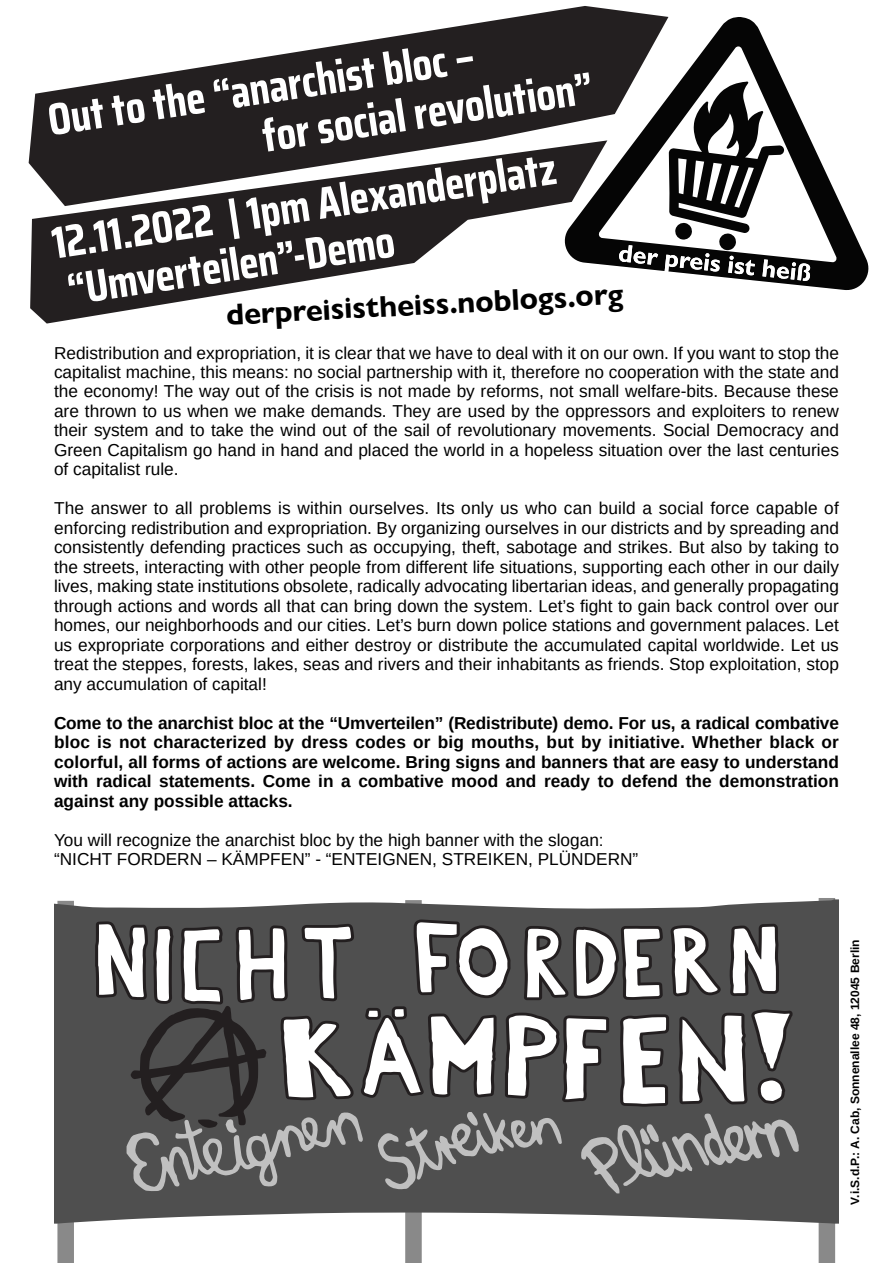
<style>
.page{position:relative;width:893px;height:1263px;background:#fff}
.page>*{position:absolute;margin:0;border:0;box-sizing:border-box;transform-origin:0 0}
.t1{font:700 45px/47.2px "Saira Condensed";color:#fff}
.t2{font:700 30px "Gill Sans Nova";color:#000}
.t3{font:17.25px/19.5px "Liberation Sans";color:#000;text-align:justify}
.t4{font:700 17.25px/19.5px "Liberation Sans";color:#000;text-align:justify}
.t5{font:700 12px "Liberation Sans";color:#000}
</style>
<div class="page">
<svg style="left:819px;top:898px;width:16px;height:365px"></svg>
<svg style="left:57px;top:1223px;width:17px;height:40px"></svg>
<div style="left:54px;top:899px;width:785px;height:324px;background:#4f4f4f"></div>
<svg style="left:95px;top:900px;width:704px;height:363px"></svg>
<svg style="left:30px;top:206px;width:518px;height:118px;fill:#231f20"></svg>
<svg style="left:29px;top:6px;width:639px;height:200px;fill:#231f20"></svg>
<svg style="left:563px;top:17px;width:306px;height:273px"></svg>
<svg style="left:619px;top:245px;width:39px;height:20px"></svg>
<svg style="left:665px;top:82px;width:145px;height:199px"></svg>
<h1 class="t1" style="left:251px;top:64px;width:336px;line-height:49.3px;text-indent:-209px;rotate:-9deg">Out to the “anarchist bloc –<br>for social revolution”</h1>
<h1 class="t1" style="left:49px;top:222px;width:511px;rotate:-9deg">12.11.2022 | 1pm Alexanderplatz “Umverteilen”-Demo</h1>
<h2 class="t2" style="left:225px;top:296px;width:399px;rotate:-3deg">derpreisistheiss.noblogs.org</h2>
<p class="t3" style="left:54px;top:343px;width:786px">Redistribution and expropriation, it is clear that we have to deal with it on our own. If you want to stop the capitalist machine, this means: no social partnership with it, therefore no cooperation with the state and the economy! The way out of the crisis is not made by reforms, not small welfare-bits. Because these are thrown to us when we make demands. They are used by the oppressors and exploiters to renew their system and to take the wind out of the sail of revolutionary movements. Social Democracy and Green Capitalism go hand in hand and placed the world in a hopeless situation over the last centuries of capitalist rule.</p>
<p class="t3" style="left:54px;top:499px;width:786px">The answer to all problems is within ourselves. Its only us who can build a social force capable of enforcing redistribution and expropriation. By organizing ourselves in our districts and by spreading and consistently defending practices such as occupying, theft, sabotage and strikes. But also by taking to the streets, interacting with other people from different life situations, supporting each other in our daily lives, making state institutions obsolete, radically advocating libertarian ideas, and generally propagating through actions and words all that can bring down the system. Let’s fight to gain back control over our homes, our neighborhoods and our cities. Let’s burn down police stations and government palaces. Let us expropriate corporations and either destroy or distribute the accumulated capital worldwide. Let us treat the steppes, forests, lakes, seas and rivers and their inhabitants as friends. Stop exploitation, stop any accumulation of capital!</p>
<p class="t4" style="left:54px;top:713px;width:786px">Come to the anarchist bloc at the “Umverteilen” (Redistribute) demo. For us, a radical combative bloc is not characterized by dress codes or big mouths, but by initiative. Whether black or colorful, all forms of actions are welcome. Bring signs and banners that are easy to understand with radical statements. Come in a combative mood and ready to defend the demonstration against any possible attacks.</p>
<p class="t3" style="left:54px;top:830px;width:586px">You will recognize the anarchist bloc by the high banner with the slogan: “NICHT FORDERN – KÄMPFEN” - “ENTEIGNEN, STREIKEN, PLÜNDERN”</p>
<p class="t5" style="left:847px;top:1204px;width:267px;rotate:-90deg">V.i.S.d.P.: A. Cab, Sonnenallee 48, 12045 Berlin</p>
</div>
